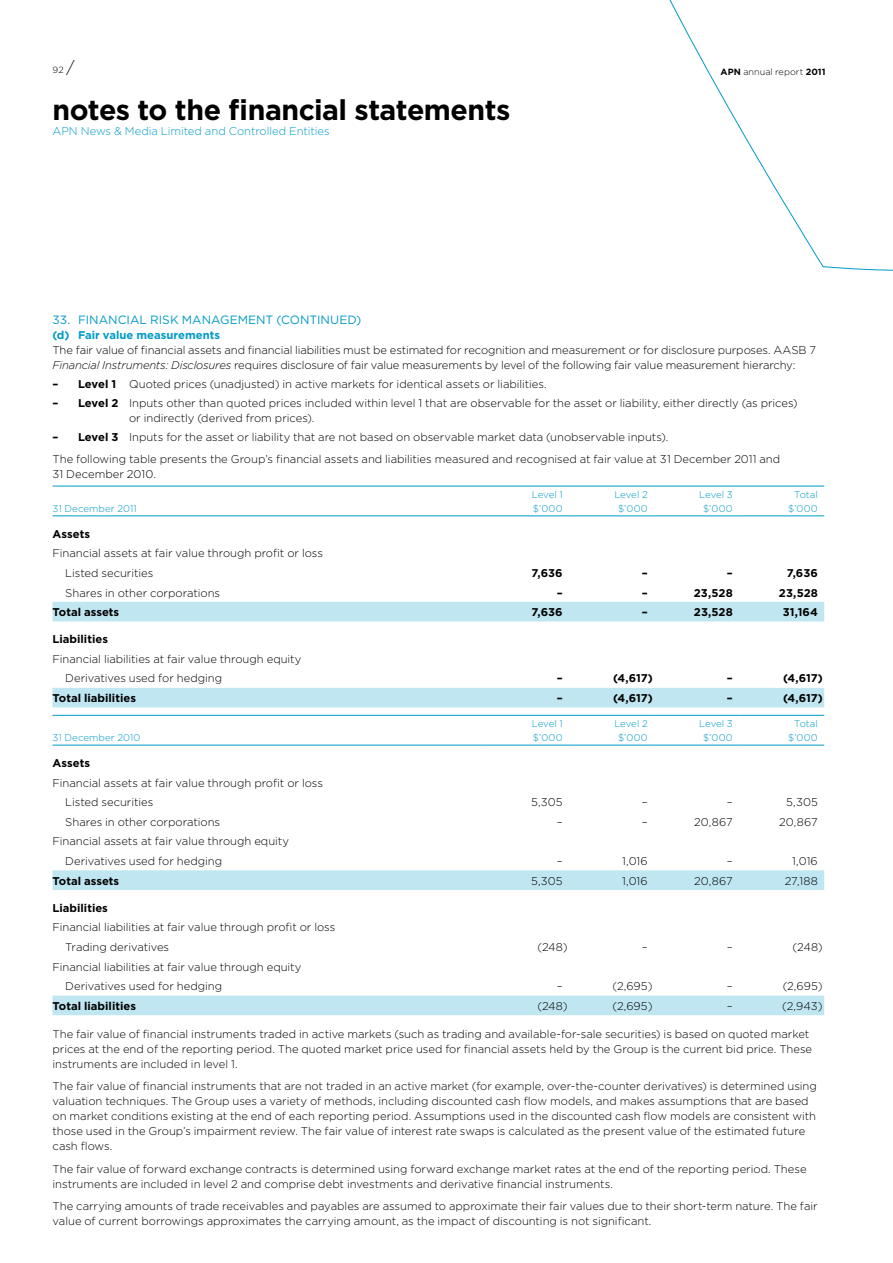
<style>
.page{position:relative;width:893px;height:1263px;background:#fff}
.page>*{position:absolute;margin:0;border:0;box-sizing:border-box;transform-origin:0 0}
.t1{font:700 28.5px "Gotham";letter-spacing:-.02em;color:#000}
.t2{font:12px "Gotham";color:#009ac7}
.t3{font:300 11.25px/15px "Gotham";letter-spacing:-.005em;color:#000}
.t4{font:700 11.25px "Gotham";color:#000}
.t5{font:300 11.25px "Gotham";letter-spacing:-.005em;color:#009ac7}
.t6{font:700 11.25px "Gotham";letter-spacing:.005em;color:#009ac7}
.t7{font:300 9.75px/13.5px "Gotham";letter-spacing:.005em;color:#009ac7;text-align:center}
.t8{font:300 9px "Gotham";letter-spacing:.01em;color:#000}
.s1{font-size:16.35px}
.s2{font-weight:700}
.s3{font-style:italic}
</style>
<div class="page">
<svg style="left:669px;top:0;width:224px;height:271px"></svg>
<svg style="left:52px;top:602px;width:772px;height:105px"></svg>
<hr style="left:52px;top:486px;width:432px;height:1px;background:#009ac7">
<hr style="left:484px;top:486px;width:85px;height:1px;background:#009ac7">
<hr style="left:569px;top:486px;width:85px;height:1px;background:#009ac7">
<hr style="left:654px;top:486px;width:85px;height:1px;background:#009ac7">
<hr style="left:739px;top:486px;width:85px;height:1px;background:#009ac7">
<hr style="left:52px;top:515px;width:432px;height:1px;background:#009ac7">
<hr style="left:484px;top:515px;width:85px;height:1px;background:#009ac7">
<hr style="left:569px;top:515px;width:85px;height:1px;background:#009ac7">
<hr style="left:654px;top:515px;width:85px;height:1px;background:#009ac7">
<hr style="left:739px;top:515px;width:85px;height:1px;background:#009ac7">
<svg style="left:52px;top:870px;width:772px;height:145px"></svg>
<hr style="left:53px;top:715px;width:431px;height:1px;background:#009ac7">
<hr style="left:484px;top:715px;width:85px;height:1px;background:#009ac7">
<hr style="left:569px;top:715px;width:85px;height:1px;background:#009ac7">
<hr style="left:654px;top:715px;width:85px;height:1px;background:#009ac7">
<hr style="left:739px;top:715px;width:85px;height:1px;background:#009ac7">
<hr style="left:53px;top:745px;width:431px;height:1px;background:#009ac7">
<hr style="left:484px;top:745px;width:85px;height:1px;background:#009ac7">
<hr style="left:569px;top:745px;width:85px;height:1px;background:#009ac7">
<hr style="left:654px;top:745px;width:85px;height:1px;background:#009ac7">
<hr style="left:739px;top:745px;width:85px;height:1px;background:#009ac7">
<p class="t8" style="left:52px;top:64px;width:24px">92 <span class="s1">/</span></p>
<p class="t8" style="left:721px;top:66px;width:106px"><span class="s2">APN</span> annual report <span class="s2">2011</span></p>
<h1 class="t1" style="left:52px;top:91px;width:459px">notes to the financial statements</h1>
<p class="t5" style="left:52px;top:124px;width:279px">APN News &amp; Media Limited and Controlled Entities</p>
<p class="t2" style="left:52px;top:312px;width:238px">33. FINANCIAL RISK MANAGEMENT (CONTINUED</p>
<p class="t2" style="left:356px;top:312px;width:7px">)</p>
<p class="t6" style="left:52px;top:328px;width:169px">(d) Fair value measurements</p>
<p class="t3" style="left:52px;top:343px;width:765px">The fair value of financial assets and financial liabilities must be estimated for recognition and measurement or for disclosure purposes. AASB 7<br><span class="s3">Financial Instruments: Disclosures</span> requires disclosure of fair value measurements by level of the following fair value measurement hierarchy:</p>
<p class="t3" style="left:52px;top:376px;width:496px"><span class="s2">– Level 1</span> Quoted prices (unadjusted) in active markets for identical assets or liabilities.</p>
<p class="t3" style="left:129px;top:395px;width:670px;text-indent:-77px"><span class="s2">– Level 2</span> Inputs other than quoted prices included within level 1 that are observable for the asset or liability, either directly (as prices) or indirectly (derived from prices).</p>
<p class="t3" style="left:52px;top:425px;width:729px;line-height:22.5px"><span class="s2">– Level 3</span> Inputs for the asset or liability that are not based on observable market data (unobservable inputs).<br>The following table presents the Group’s financial assets and liabilities measured and recognised at fair value at 31 December 2011 and</p>
<p class="t3" style="left:52px;top:466px;width:105px">31 December 2010.</p>
<p class="t7" style="left:52px;top:501px;width:86px">31 December 2011</p>
<p class="t7" style="left:532px;top:488px;width:32px;text-align:left">Level 1 $’000</p>
<p class="t7" style="left:614px;top:488px;width:35px">Level 2 $’000</p>
<p class="t7" style="left:699px;top:488px;width:35px">Level 3 $’000</p>
<p class="t7" style="left:788px;top:488px;width:31px;text-align:right">Total $’000</p>
<p class="t4" style="left:52px;top:526px;width:39px">Assets</p>
<p class="t3" style="left:65px;top:543px;width:259px;line-height:19.6px;text-indent:-13px">Financial assets at fair value through profit or loss<br>Listed securities</p>
<p class="t4" style="left:532px;top:565px;width:33px">7,636</p>
<p class="t4" style="left:642px;top:565px;width:7px">–</p>
<p class="t4" style="left:727px;top:565px;width:7px">–</p>
<p class="t4" style="left:787px;top:565px;width:33px">7,636</p>
<p class="t3" style="left:65px;top:585px;width:156px">Shares in other corporations</p>
<p class="t4" style="left:557px;top:585px;width:7px">–</p>
<p class="t4" style="left:642px;top:585px;width:7px">–</p>
<p class="t4" style="left:694px;top:585px;width:40px">23,528</p>
<p class="t4" style="left:779px;top:585px;width:40px">23,528</p>
<p class="t4" style="left:53px;top:605px;width:68px">Total assets</p>
<p class="t4" style="left:532px;top:605px;width:33px">7,636</p>
<p class="t4" style="left:642px;top:605px;width:7px">–</p>
<p class="t4" style="left:694px;top:605px;width:40px">23,528</p>
<p class="t4" style="left:783px;top:605px;width:37px">31,164</p>
<p class="t4" style="left:53px;top:632px;width:57px">Liabilities</p>
<p class="t3" style="left:65px;top:649px;width:238px;line-height:19.6px;text-indent:-13px">Financial liabilities at fair value through equity<br>Derivatives used for hedging</p>
<p class="t4" style="left:557px;top:671px;width:7px">–</p>
<p class="t4" style="left:613px;top:671px;width:41px">(4,617)</p>
<p class="t4" style="left:727px;top:671px;width:7px">–</p>
<p class="t4" style="left:783px;top:671px;width:41px">(4,617)</p>
<p class="t4" style="left:53px;top:691px;width:85px">Total liabilities</p>
<p class="t4" style="left:557px;top:691px;width:7px">–</p>
<p class="t4" style="left:613px;top:691px;width:41px">(4,617)</p>
<p class="t4" style="left:727px;top:691px;width:7px">–</p>
<p class="t4" style="left:783px;top:691px;width:41px">(4,617)</p>
<p class="t7" style="left:53px;top:730px;width:89px">31 December 2010</p>
<p class="t7" style="left:532px;top:717px;width:32px;text-align:left">Level 1 $’000</p>
<p class="t7" style="left:614px;top:717px;width:35px">Level 2 $’000</p>
<p class="t7" style="left:699px;top:717px;width:35px">Level 3 $’000</p>
<p class="t7" style="left:788px;top:717px;width:31px;text-align:right">Total $’000</p>
<p class="t4" style="left:53px;top:755px;width:39px">Assets</p>
<p class="t3" style="left:65px;top:772px;width:259px;line-height:19.6px;text-indent:-13px">Financial assets at fair value through profit or loss<br>Listed securities</p>
<p class="t3" style="left:531px;top:794px;width:33px">5,305</p>
<p class="t3" style="left:642px;top:794px;width:7px">–</p>
<p class="t3" style="left:727px;top:794px;width:7px">–</p>
<p class="t3" style="left:786px;top:794px;width:33px">5,305</p>
<p class="t3" style="left:65px;top:814px;width:156px">Shares in other corporations</p>
<p class="t3" style="left:557px;top:814px;width:7px">–</p>
<p class="t3" style="left:642px;top:814px;width:7px">–</p>
<p class="t3" style="left:694px;top:814px;width:40px">20,867</p>
<p class="t3" style="left:779px;top:814px;width:40px">20,867</p>
<p class="t3" style="left:65px;top:831px;width:225px;line-height:19.6px;text-indent:-13px">Financial assets at fair value through equity<br>Derivatives used for hedging</p>
<p class="t3" style="left:557px;top:853px;width:7px">–</p>
<p class="t3" style="left:622px;top:853px;width:27px">1,016</p>
<p class="t3" style="left:727px;top:853px;width:7px">–</p>
<p class="t3" style="left:792px;top:853px;width:27px">1,016</p>
<p class="t4" style="left:53px;top:873px;width:68px">Total assets</p>
<p class="t3" style="left:531px;top:873px;width:33px">5,305</p>
<p class="t3" style="left:622px;top:873px;width:27px">1,016</p>
<p class="t3" style="left:694px;top:873px;width:40px">20,867</p>
<p class="t3" style="left:785px;top:873px;width:35px">27,188</p>
<p class="t4" style="left:53px;top:900px;width:57px">Liabilities</p>
<p class="t3" style="left:65px;top:917px;width:272px;line-height:19.6px;text-indent:-13px">Financial liabilities at fair value through profit or loss<br>Trading derivatives</p>
<p class="t3" style="left:537px;top:939px;width:32px">(248)</p>
<p class="t3" style="left:642px;top:939px;width:7px">–</p>
<p class="t3" style="left:727px;top:939px;width:7px">–</p>
<p class="t3" style="left:793px;top:939px;width:32px">(248)</p>
<p class="t3" style="left:65px;top:956px;width:238px;line-height:19.6px;text-indent:-13px">Financial liabilities at fair value through equity<br>Derivatives used for hedging</p>
<p class="t3" style="left:557px;top:978px;width:7px">–</p>
<p class="t3" style="left:613px;top:978px;width:42px">(2,695)</p>
<p class="t3" style="left:727px;top:978px;width:7px">–</p>
<p class="t3" style="left:783px;top:978px;width:42px">(2,695)</p>
<p class="t4" style="left:53px;top:998px;width:85px">Total liabilities</p>
<p class="t3" style="left:537px;top:998px;width:32px">(248)</p>
<p class="t3" style="left:613px;top:998px;width:42px">(2,695)</p>
<p class="t3" style="left:727px;top:998px;width:7px">–</p>
<p class="t3" style="left:782px;top:998px;width:42px">(2,943)</p>
<p class="t3" style="left:53px;top:1026px;width:761px">The fair value of financial instruments traded in active markets (such as trading and available-for-sale securities) is based on quoted market prices at the end of the reporting period. The quoted market price used for financial assets held by the Group is the current bid price. These instruments are included in level 1.</p>
<p class="t3" style="left:53px;top:1078px;width:766px">The fair value of financial instruments that are not traded in an active market (for example, over-the-counter derivatives) is determined using valuation techniques. The Group uses a variety of methods, including discounted cash flow models, and makes assumptions that are based on market conditions existing at the end of each reporting period. Assumptions used in the discounted cash flow models are consistent with those used in the Group’s impairment review. The fair value of interest rate swaps is calculated as the present value of the estimated future cash flows.</p>
<p class="t3" style="left:53px;top:1161px;width:755px">The fair value of forward exchange contracts is determined using forward exchange market rates at the end of the reporting period. These instruments are included in level 2 and comprise debt investments and derivative financial instruments.</p>
<p class="t3" style="left:53px;top:1198px;width:767px">The carrying amounts of trade receivables and payables are assumed to approximate their fair values due to their short-term nature. The fair value of current borrowings approximates the carrying amount, as the impact of discounting is not significant.</p>
</div>
